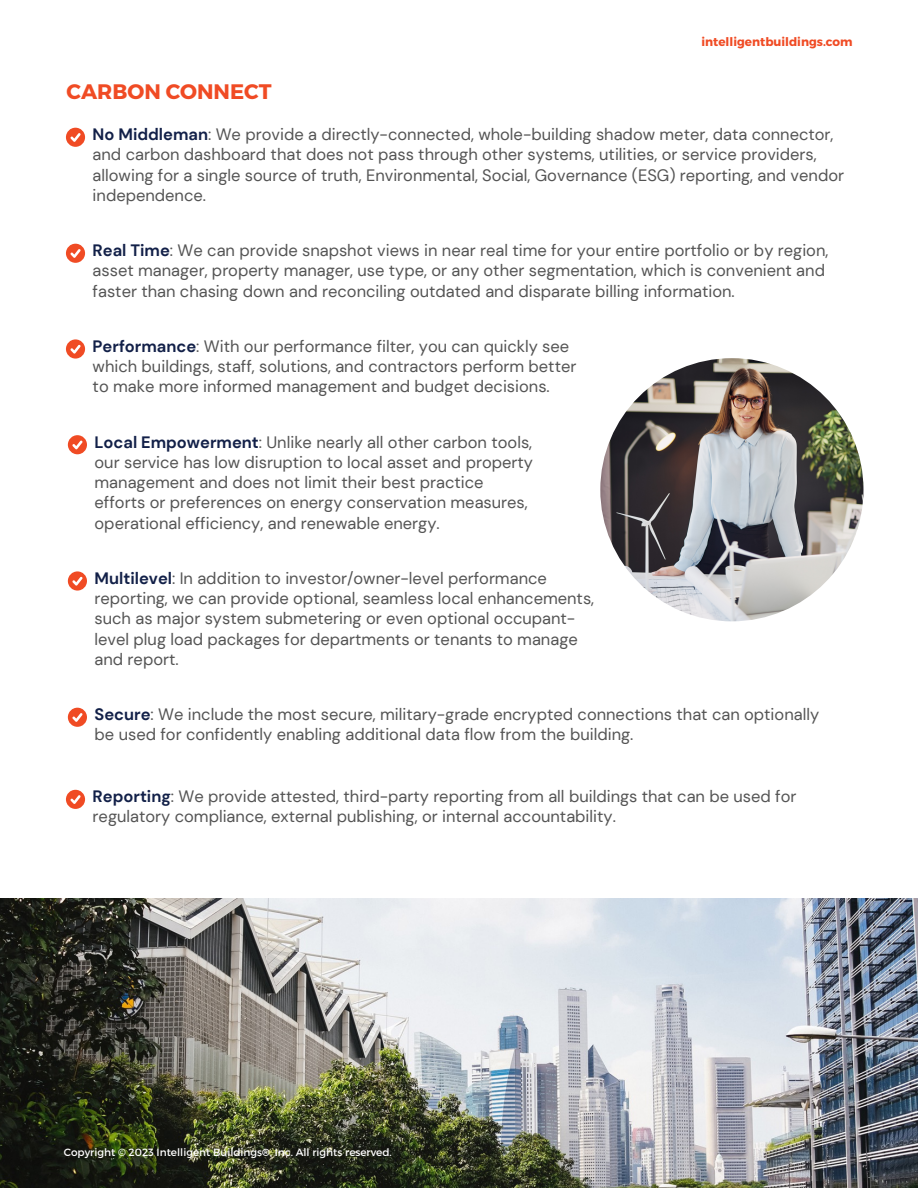
<style>
.page{position:relative;width:918px;height:1188px;background:#fff}
.page>*{position:absolute;margin:0;border:0;box-sizing:border-box;transform-origin:0 0}
.t1{font:700 21px "Montserrat";color:#f04b24}
.t2{font:16.5px/20.2px "DM Sans";color:#545454}
.t3{font:700 12px "Montserrat";color:#f04b24}
.t4{font:10.5px "Montserrat";color:#fff}
.s1{font-weight:700;color:#122048}
.s2{font-weight:700}
</style>
<div class="page">
<img style="left:0;top:898px;width:918px;height:290px">
<div style="left:66px;top:128px;width:19px;height:19px;background:#f04b24;border-radius:50%"></div>
<svg style="left:70px;top:133px;width:11px;height:9px"></svg>
<img style="left:600px;top:358px;width:263px;height:263px;border-radius:50%">
<div style="left:68px;top:435px;width:19px;height:19px;background:#f04b24;border-radius:50%"></div>
<svg style="left:72px;top:440px;width:11px;height:9px"></svg>
<div style="left:66px;top:244px;width:19px;height:19px;background:#f04b24;border-radius:50%"></div>
<svg style="left:70px;top:249px;width:11px;height:9px"></svg>
<div style="left:66px;top:339px;width:19px;height:20px;background:#f04b24;border-radius:50%"></div>
<svg style="left:70px;top:345px;width:11px;height:9px"></svg>
<div style="left:68px;top:571px;width:19px;height:20px;background:#f04b24;border-radius:50%"></div>
<svg style="left:72px;top:577px;width:11px;height:9px"></svg>
<div style="left:68px;top:708px;width:19px;height:19px;background:#f04b24;border-radius:50%"></div>
<svg style="left:72px;top:713px;width:11px;height:9px"></svg>
<div style="left:66px;top:790px;width:19px;height:19px;background:#f04b24;border-radius:50%"></div>
<svg style="left:70px;top:795px;width:11px;height:9px"></svg>
<p class="t1" style="left:67px;top:78px;width:207px">CARBON CONNECT</p>
<p class="t3" style="left:701px;top:34px;width:153px">intelligentbuildings.com</p>
<p class="t2" style="left:93px;top:124px;width:753px"><span class="s1">No Middleman</span>: We provide a directly-connected, whole-building shadow meter, data connector, and carbon dashboard that does not pass through other systems, utilities, or service providers, allowing for a single source of truth, Environmental, Social, Governance (ESG) reporting, and vendor independence.</p>
<p class="t2" style="left:93px;top:240px;width:737px"><span class="s1">Real Time</span>: We can provide snapshot views in near real time for your entire portfolio or by region, asset manager, property manager, use type, or any other segmentation, which is convenient and faster than chasing down and reconciling outdated and disparate billing information.</p>
<p class="t2" style="left:93px;top:336px;width:485px"><span class="s1">Performance</span>: With our performance filter, you can quickly see which buildings, staff, solutions, and contractors perform better to make more informed management and budget decisions.</p>
<p class="t2" style="left:95px;top:432px;width:440px"><span class="s1">Local Empowerment</span>: Unlike nearly all other carbon tools, our service has low disruption to local asset and property management and does not limit their best practice efforts or preferences on energy conservation measures, operational efficiency, and renewable energy.</p>
<p class="t2" style="left:95px;top:568px;width:501px"><span class="s1">Multilevel</span>: In addition to investor/owner-level performance reporting, we can provide optional, seamless local enhancements, such as major system submetering or even optional occupant&shy;level plug load packages for departments or tenants to manage and report.</p>
<p class="t2" style="left:95px;top:704px;width:726px"><span class="s1">Secure</span>: We include the most secure, military-grade encrypted connections that can optionally be used for confidently enabling additional data flow from the building.</p>
<p class="t2" style="left:93px;top:786px;width:705px"><span class="s1">Reporting</span>: We provide attested, third-party reporting from all buildings that can be used for regulatory compliance, external publishing, or internal accountability.</p>
<p class="t4" style="left:64px;top:1146px;width:330px">Copyright © 2023 Intelligent Buildings<span class="s2">®</span>, Inc. All rights reserved.</p>
</div>
